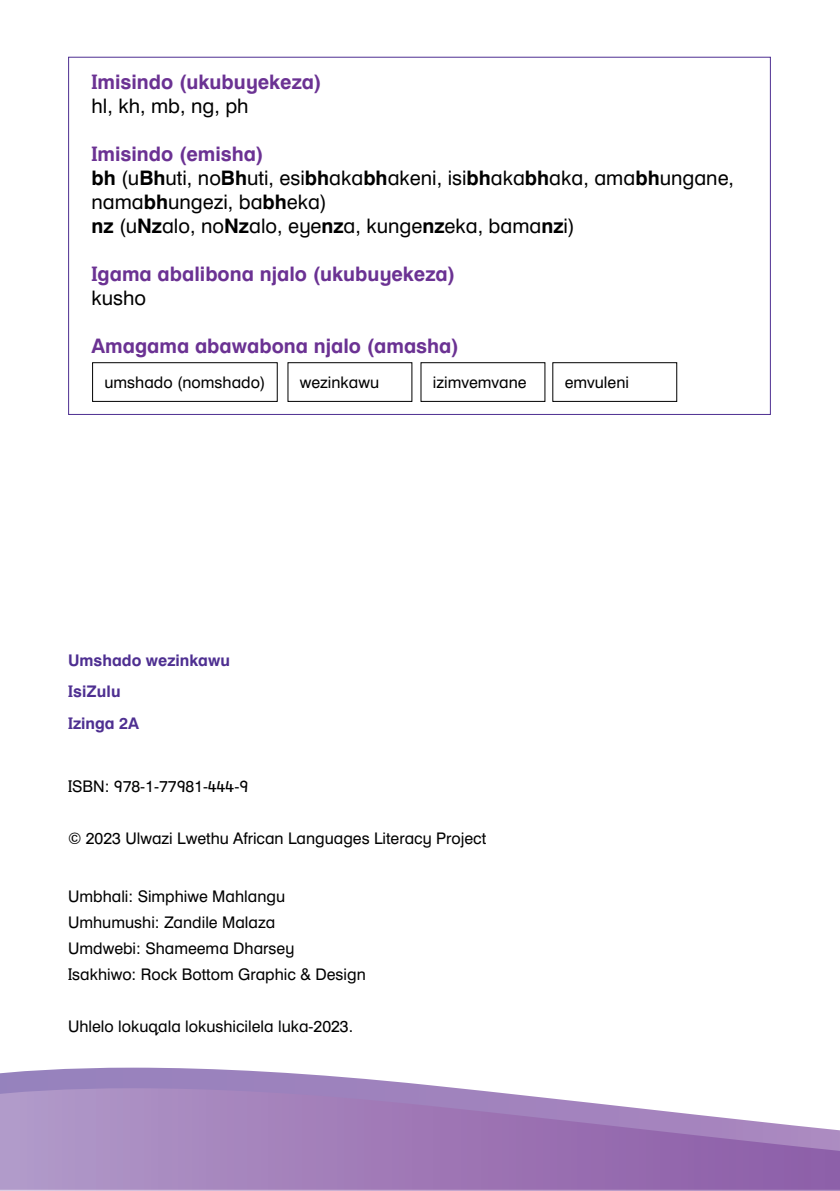
<style>
.page{position:relative;width:840px;height:1191px;background:#fff}
.page>*{position:absolute;margin:0;border:0;box-sizing:border-box;transform-origin:0 0}
.t1{font:20px/24px "Swis Forall";color:#000}
.t2{font:700 20px "Swis Forall";color:#6b3293}
.t3{font:16px/26px "Swis Forall";color:#000}
.t4{font:700 16px/31.4px "Swis Forall";color:#4e2f91}
.s1{font-weight:700;color:#6b3293}
.s2{font-weight:700}
</style>
<div class="page">
<svg style="left:0;top:1067px;width:455px;height:21px"></svg>
<svg style="left:0;top:1088px;width:839px;height:103px;background:#aa8bc0"></svg>
<div style="left:92px;top:362px;width:185px;height:40px;border:1px solid #000"></div>
<div style="left:287px;top:362px;width:125px;height:40px;border:1px solid #000"></div>
<div style="left:420px;top:362px;width:125px;height:40px;border:1px solid #000"></div>
<div style="left:552px;top:362px;width:124px;height:40px;border:1px solid #000"></div>
<p class="t2" style="left:91px;top:70px;width:231px">Imisindo (ukubuyekeza)</p>
<p class="t1" style="left:91px;top:95px;width:159px">hl, kh, mb, ng, ph</p>
<p class="t1" style="left:91px;top:143px;width:643px"><span class="s1">Imisindo (emisha)<br></span><span class="s2">bh</span> (u<span class="s2">Bh</span>uti, no<span class="s2">Bh</span>uti, esi<span class="s2">bh</span>aka<span class="s2">bh</span>akeni, isi<span class="s2">bh</span>aka<span class="s2">bh</span>aka, ama<span class="s2">bh</span>ungane, nama<span class="s2">bh</span>ungezi, ba<span class="s2">bh</span>eka)<br><span class="s2">nz</span> (u<span class="s2">Nz</span>alo, no<span class="s2">Nz</span>alo, eye<span class="s2">nz</span>a, kunge<span class="s2">nz</span>eka, bama<span class="s2">nz</span>i)</p>
<p class="t2" style="left:91px;top:262px;width:365px">Igama abalibona njalo (ukubuyekeza)</p>
<p class="t1" style="left:91px;top:287px;width:56px">kusho</p>
<p class="t2" style="left:91px;top:334px;width:369px">Amagama abawabona njalo (amasha)</p>
<p class="t3" style="left:104px;top:370px;width:162px">umshado (nomshado)</p>
<p class="t3" style="left:299px;top:370px;width:81px">wezinkawu</p>
<p class="t3" style="left:432px;top:370px;width:95px">izimvemvane</p>
<p class="t3" style="left:564px;top:370px;width:66px">emvuleni</p>
<p class="t4" style="left:68px;top:644px;width:163px">Umshado wezinkawu<br>IsiZulu<br>Izinga 2A</p>
<p class="t3" style="left:68px;top:774px;width:181px">ISBN: 978-1-77981-444-9</p>
<p class="t3" style="left:68px;top:826px;width:419px">© 2023 Ulwazi Lwethu African Languages Literacy Project</p>
<p class="t3" style="left:68px;top:884px;width:299px">Umbhali: Simphiwe Mahlangu<br>Umhumushi: Zandile Malaza<br>Umdwebi: Shameema Dharsey<br>Isakhiwo: Rock Bottom Graphic &amp; Design</p>
<p class="t3" style="left:68px;top:1014px;width:286px">Uhlelo lokuqala lokushicilela luka-2023.</p>
</div>
